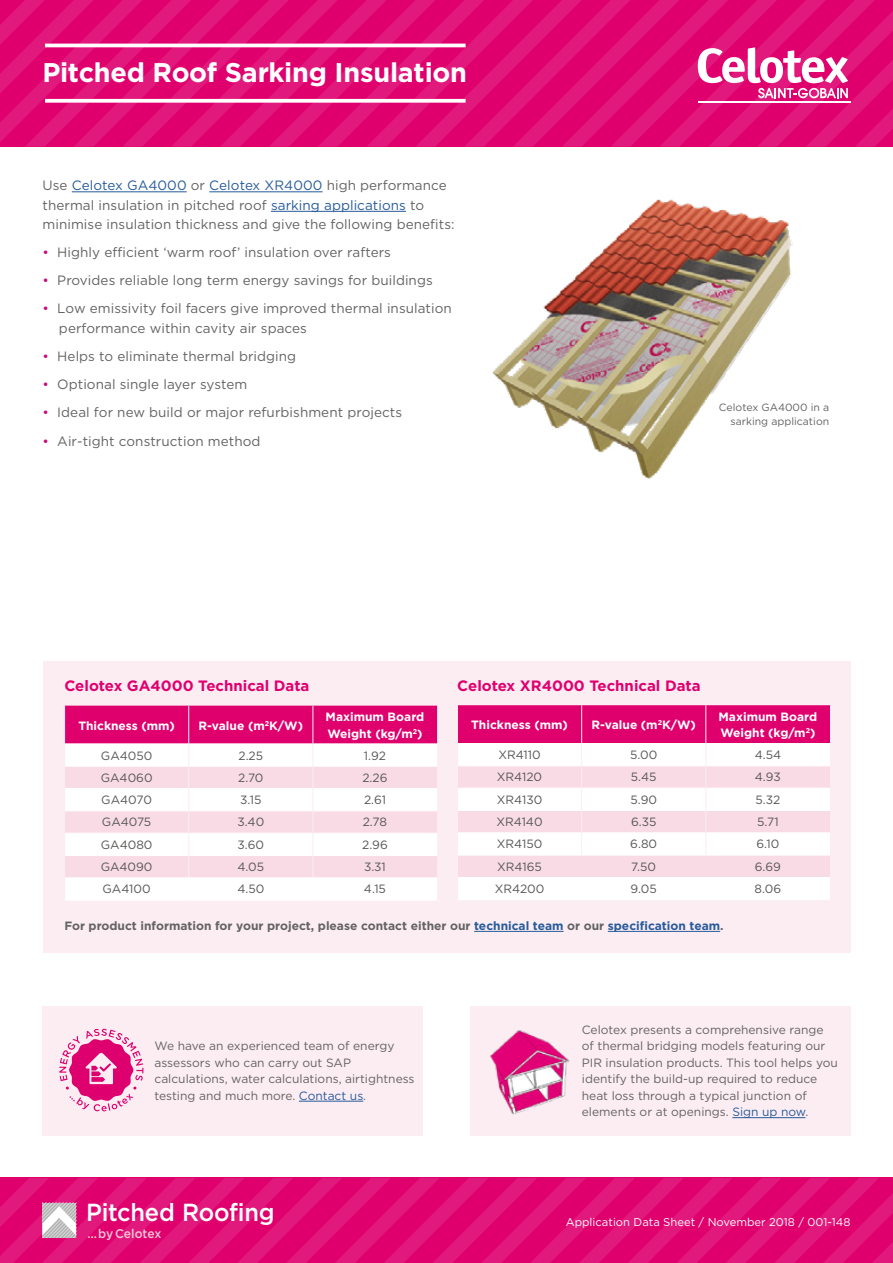
<style>
.page{position:relative;width:893px;height:1263px;background:#fff}
.page>*{position:absolute;margin:0;border:0;box-sizing:border-box;transform-origin:0 0}
.t1{font:700 27px "Gotham";letter-spacing:-.01em;color:#fff}
.t2{font:500 24.6px "Gotham";letter-spacing:-.01em;color:#fff;scale:.96 1}
.t3{font:700 15px "Gotham";color:#df006e}
.t4{font:13.5px/19.5px "Gotham";letter-spacing:.005em;color:#646363}
.t5{font:500 12.6px "Gotham";letter-spacing:-.01em;color:#f6c7d7;scale:.96 1}
.t6{font:12px/16.5px "Gotham";color:#646363}
.t7{font:12px "Gotham";color:#575756}
.t8{font:700 12px/16.5px "Gotham";color:#fff}
.t9{font:700 12px "Gotham";color:#646363}
.t10{font:11.25px "Gotham";color:#fff}
.t11{font:10.5px/13.5px "Gotham";color:#646363;text-align:right}
.s1{color:#275b9b}
.s2{color:#c90a7d}
</style>
<div class="page">
<hr style="left:72px;top:191px;width:115px;height:1px;background:#275b9b">
<hr style="left:209px;top:191px;width:114px;height:1px;background:#275b9b">
<hr style="left:271px;top:211px;width:135px;height:1px;background:#275b9b">
<svg style="left:0;top:0;width:893px;height:147px;background:#e11077"></svg>
<hr style="left:45px;top:44px;width:421px;height:3px;background:#fff">
<svg style="left:45px;top:99px;width:421px;height:4px"></svg>
<img style="left:492px;top:199px;width:301px;height:280px">
<div style="left:43px;top:661px;width:807px;height:291px;background:#fcedf3"></div>
<svg style="left:64px;top:706px;width:373px;height:194px;background:#f6c2da"></svg>
<hr style="left:65px;top:877px;width:124px;height:1px;background:#fff">
<hr style="left:189px;top:877px;width:124px;height:1px;background:#fff">
<hr style="left:313px;top:877px;width:124px;height:1px;background:#fff">
<hr style="left:64px;top:900px;width:125px;height:1px;background:#fff">
<hr style="left:189px;top:900px;width:124px;height:1px;background:#fff">
<hr style="left:313px;top:900px;width:124px;height:1px;background:#fff">
<svg style="left:457px;top:705px;width:373px;height:194px;background:#f6c1da"></svg>
<hr style="left:458px;top:877px;width:124px;height:1px;background:#fff">
<hr style="left:582px;top:877px;width:124px;height:1px;background:#fff">
<hr style="left:706px;top:877px;width:124px;height:1px;background:#fff">
<hr style="left:457px;top:899px;width:125px;height:1px;background:#fff">
<hr style="left:582px;top:899px;width:124px;height:1px;background:#fff">
<hr style="left:706px;top:899px;width:124px;height:1px;background:#fff">
<hr style="left:474px;top:931px;width:90px;height:1px;background:#275b9b">
<hr style="left:608px;top:931px;width:112px;height:1px;background:#275b9b">
<svg style="left:0;top:1178px;width:893px;height:85px;background:#e00d75"></svg>
<div style="left:43px;top:1006px;width:380px;height:129px;background:#fcedf3"></div>
<svg style="left:59px;top:1029px;width:84px;height:82px"></svg>
<hr style="left:299px;top:1101px;width:64px;height:1px;background:#275b9b">
<div style="left:470px;top:1006px;width:380px;height:129px;background:#fcedf3"></div>
<hr style="left:732px;top:1117px;width:73px;height:1px;background:#275b9b">
<img style="left:490px;top:1030px;width:80px;height:85px">
<h1 class="t1" style="left:43px;top:55px;width:426px">Pitched Roof Sarking Insulation</h1>
<p class="t4" style="left:43px;top:176px;width:414px">Use <span class="s1">Celotex GA4000</span> or <span class="s1">Celotex XR4000</span> high performance thermal insulation in pitched roof <span class="s1">sarking applications</span> to minimise insulation thickness and give the following benefits:</p>
<p class="t4" style="left:43px;top:243px;width:350px"><span class="s2">•</span> Highly efficient ‘warm roof’ insulation over rafters</p>
<p class="t4" style="left:43px;top:271px;width:392px"><span class="s2">•</span> Provides reliable long term energy savings for buildings</p>
<p class="t4" style="left:59px;top:299px;width:394px;text-indent:-16px"><span class="s2">•</span> Low emissivity foil facers give improved thermal insulation performance within cavity air spaces</p>
<p class="t4" style="left:43px;top:346px;width:255px"><span class="s2">•</span> Helps to eliminate thermal bridging</p>
<p class="t4" style="left:43px;top:374px;width:206px"><span class="s2">•</span> Optional single layer system</p>
<p class="t4" style="left:43px;top:402px;width:361px"><span class="s2">•</span> Ideal for new build or major refurbishment projects</p>
<p class="t4" style="left:43px;top:432px;width:220px"><span class="s2">•</span> Air-tight construction method</p>
<p class="t11" style="left:719px;top:401px;width:112px">Celotex GA4000 in a sarking application</p>
<p class="t3" style="left:64px;top:676px;width:247px">Celotex GA4000 Technical Data</p>
<p class="t3" style="left:457px;top:676px;width:245px">Celotex XR4000 Technical Data</p>
<p class="t8" style="left:78px;top:717px;width:98px">Thickness (mm)</p>
<p class="t8" style="left:199px;top:717px;width:106px">R-value (m<sup>2</sup>K/W)</p>
<p class="t8" style="left:326px;top:709px;width:100px">Maximum Board<br>Weight (kg/m<sup>2</sup>)</p>
<p class="t7" style="left:101px;top:747px;width:53px">GA4050</p>
<p class="t7" style="left:238px;top:747px;width:26px">2.25</p>
<p class="t7" style="left:364px;top:747px;width:24px">1.92</p>
<p class="t7" style="left:101px;top:770px;width:53px">GA4060</p>
<p class="t7" style="left:238px;top:770px;width:27px">2.70</p>
<p class="t7" style="left:362px;top:770px;width:27px">2.26</p>
<p class="t7" style="left:101px;top:792px;width:52px">GA4070</p>
<p class="t7" style="left:240px;top:792px;width:23px">3.15</p>
<p class="t7" style="left:364px;top:792px;width:23px">2.61</p>
<p class="t7" style="left:102px;top:814px;width:51px">GA4075</p>
<p class="t7" style="left:237px;top:814px;width:28px">3.40</p>
<p class="t7" style="left:363px;top:814px;width:26px">2.78</p>
<p class="t7" style="left:101px;top:837px;width:53px">GA4080</p>
<p class="t7" style="left:237px;top:837px;width:28px">3.60</p>
<p class="t7" style="left:362px;top:837px;width:27px">2.96</p>
<p class="t7" style="left:101px;top:859px;width:53px">GA4090</p>
<p class="t7" style="left:237px;top:859px;width:28px">4.05</p>
<p class="t7" style="left:364px;top:859px;width:23px">3.31</p>
<p class="t7" style="left:103px;top:881px;width:50px">GA4100</p>
<p class="t7" style="left:237px;top:881px;width:28px">4.50</p>
<p class="t7" style="left:364px;top:881px;width:24px">4.15</p>
<p class="t8" style="left:471px;top:717px;width:98px">Thickness (mm)</p>
<p class="t8" style="left:591px;top:717px;width:106px">R-value (m<sup>2</sup>K/W)</p>
<p class="t8" style="left:718px;top:708px;width:100px">Maximum Board<br>Weight (kg/m<sup>2</sup>)</p>
<p class="t7" style="left:498px;top:747px;width:44px">XR4110</p>
<p class="t7" style="left:630px;top:747px;width:29px">5.00</p>
<p class="t7" style="left:755px;top:747px;width:28px">4.54</p>
<p class="t7" style="left:497px;top:769px;width:47px">XR4120</p>
<p class="t7" style="left:631px;top:769px;width:27px">5.45</p>
<p class="t7" style="left:755px;top:769px;width:27px">4.93</p>
<p class="t7" style="left:497px;top:792px;width:47px">XR4130</p>
<p class="t7" style="left:630px;top:792px;width:28px">5.90</p>
<p class="t7" style="left:755px;top:792px;width:26px">5.32</p>
<p class="t7" style="left:496px;top:814px;width:48px">XR4140</p>
<p class="t7" style="left:631px;top:814px;width:27px">6.35</p>
<p class="t7" style="left:757px;top:814px;width:23px">5.71</p>
<p class="t7" style="left:497px;top:836px;width:47px">XR4150</p>
<p class="t7" style="left:630px;top:836px;width:28px">6.80</p>
<p class="t7" style="left:756px;top:836px;width:24px">6.10</p>
<p class="t7" style="left:497px;top:859px;width:46px">XR4165</p>
<p class="t7" style="left:631px;top:859px;width:26px">7.50</p>
<p class="t7" style="left:755px;top:859px;width:28px">6.69</p>
<p class="t7" style="left:495px;top:881px;width:51px">XR4200</p>
<p class="t7" style="left:631px;top:881px;width:28px">9.05</p>
<p class="t7" style="left:755px;top:881px;width:28px">8.06</p>
<p class="t9" style="left:64px;top:918px;width:661px">For product information for your project, please contact either our <span class="s1">technical team</span> or our <span class="s1">specification team</span>.</p>
<p class="t6" style="left:155px;top:1038px;width:262px">We have an experienced team of energy assessors who can carry out SAP calculations, water calculations, airtightness testing and much more. <span class="s1">Contact us</span>.</p>
<h2 class="t2" style="left:86px;top:1198px;width:198px">Pitched Roofing</h2>
<p class="t5" style="left:88px;top:1226px;width:78px">…by Celotex</p>
<p class="t6" style="left:582px;top:1021px;width:258px">Celotex presents a comprehensive range of thermal bridging models featuring our PIR insulation products. This tool helps you identify the build-up required to reduce heat loss through a typical junction of elements or at openings. <span class="s1">Sign up now</span>.</p>
<p class="t10" style="left:566px;top:1215px;width:286px">Application Data Sheet / November 2018 / 001-148</p>
</div>
